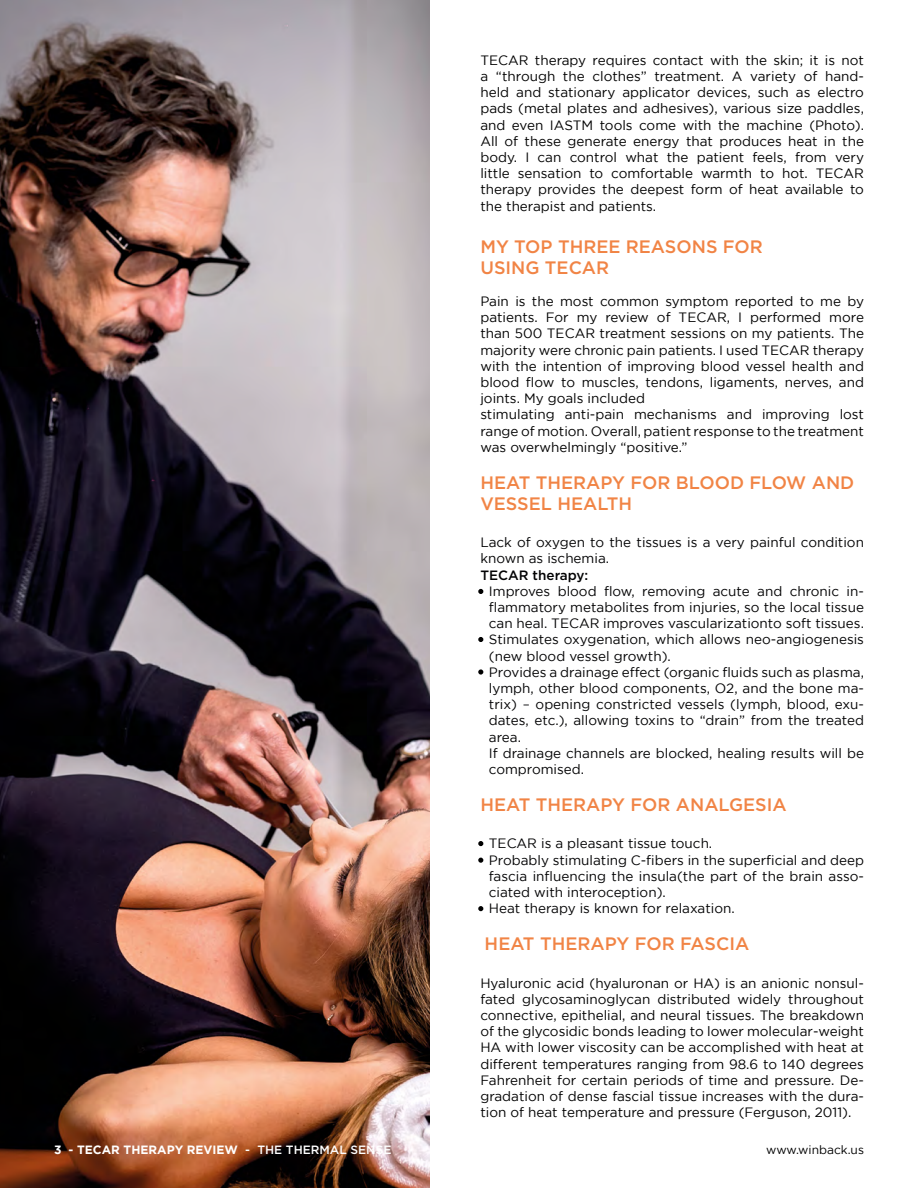
<style>
.page{position:relative;width:918px;height:1188px;background:#fff}
.page>*{position:absolute;margin:0;border:0;box-sizing:border-box;transform-origin:0 0}
.t1{font:500 18px/21px "Gotham";color:#f18445}
.t2{font:13.5px/16.2px "Gotham";color:#000;text-align:justify}
.t3{font:13.5px/16.2px "Gotham";color:#020203}
.t4{font:500 13.5px "Gotham";color:#020203}
.t5{font:700 12px "Gotham";color:#fff}
.t6{font:12px "Gotham";color:#000}
.s1{font-weight:500}
</style>
<div class="page">
<img style="left:0;top:0;width:429px;height:1188px">
<svg style="left:478px;top:589px;width:5px;height:5px"></svg>
<svg style="left:478px;top:637px;width:5px;height:5px"></svg>
<svg style="left:478px;top:669px;width:5px;height:6px"></svg>
<svg style="left:478px;top:841px;width:5px;height:5px"></svg>
<svg style="left:478px;top:858px;width:5px;height:5px"></svg>
<svg style="left:478px;top:906px;width:5px;height:5px"></svg>
<p class="t5" style="left:54px;top:1142px;width:339px">3 - TECAR THERAPY REVIEW <span class="s1">- THE THERMAL SENSE</span></p>
<p class="t2" style="left:480px;top:52px;width:385px">TECAR therapy requires contact with the skin; it is not a “through the clothes” treatment. A variety of hand&shy;held and stationary applicator devices, such as electro pads (metal plates and adhesives), various size paddles, and even IASTM tools come with the machine (Photo).<br>All of these generate energy that produces heat in the body. I can control what the patient feels, from very little sensation to comfortable warmth to hot. TECAR therapy provides the deepest form of heat available to the therapist and patients.</p>
<h1 class="t1" style="left:480px;top:236px;width:284px">MY TOP THREE REASONS FOR<br>USING TECAR</h1>
<p class="t2" style="left:480px;top:293px;width:385px;text-align:left">Pain is the most common symptom reported to me by patients. For my review of TECAR, I performed more than 500 TECAR treatment sessions on my patients. The majority were chronic pain patients. I used TECAR therapy with the intention of improving blood vessel health and blood flow to muscles, tendons, ligaments, nerves, and joints. My goals included<br>stimulating anti-pain mechanisms and improving lost range of motion. Overall, patient response to the treatment was overwhelmingly “positive.”</p>
<h1 class="t1" style="left:480px;top:472px;width:375px">HEAT THERAPY FOR BLOOD FLOW AND<br>VESSEL HEALTH</h1>
<p class="t3" style="left:480px;top:534px;width:385px">Lack of oxygen to the tissues is a very painful condition known as ischemia.</p>
<p class="t4" style="left:480px;top:566px;width:109px">TECAR therapy:</p>
<p class="t3" style="left:489px;top:583px;width:377px">Improves blood flow, removing acute and chronic in&shy;flammatory metabolites from injuries, so the local tissue can heal. TECAR improves vascularizationto soft tissues.<br>Stimulates oxygenation, which allows neo-angiogenesis (new blood vessel growth).<br>Provides a drainage effect (organic fluids such as plasma, lymph, other blood components, O2, and the bone ma&shy;trix) – opening constricted vessels (lymph, blood, exu&shy;dates, etc.), allowing toxins to “drain” from the treated area.<br>If drainage channels are blocked, healing results will be compromised.</p>
<h1 class="t1" style="left:480px;top:794px;width:308px">HEAT THERAPY FOR ANALGESIA</h1>
<p class="t3" style="left:489px;top:835px;width:377px">TECAR is a pleasant tissue touch.<br>Probably stimulating C-fibers in the superficial and deep fascia influencing the insula(the part of the brain asso&shy;ciated with interoception).<br>Heat therapy is known for relaxation.</p>
<h1 class="t1" style="left:485px;top:933px;width:266px">HEAT THERAPY FOR FASCIA</h1>
<p class="t2" style="left:480px;top:975px;width:385px">Hyaluronic acid (hyaluronan or HA) is an anionic nonsul&shy;fated glycosaminoglycan distributed widely throughout connective, epithelial, and neural tissues. The breakdown of the glycosidic bonds leading to lower molecular-weight HA with lower viscosity can be accomplished with heat at different temperatures ranging from 98.6 to 140 degrees Fahrenheit for certain periods of time and pressure. De&shy;gradation of dense fascial tissue increases with the dura&shy;tion of heat temperature and pressure (Ferguson, 2011).</p>
<p class="t6" style="left:766px;top:1143px;width:99px">www.winback.us</p>
</div>
